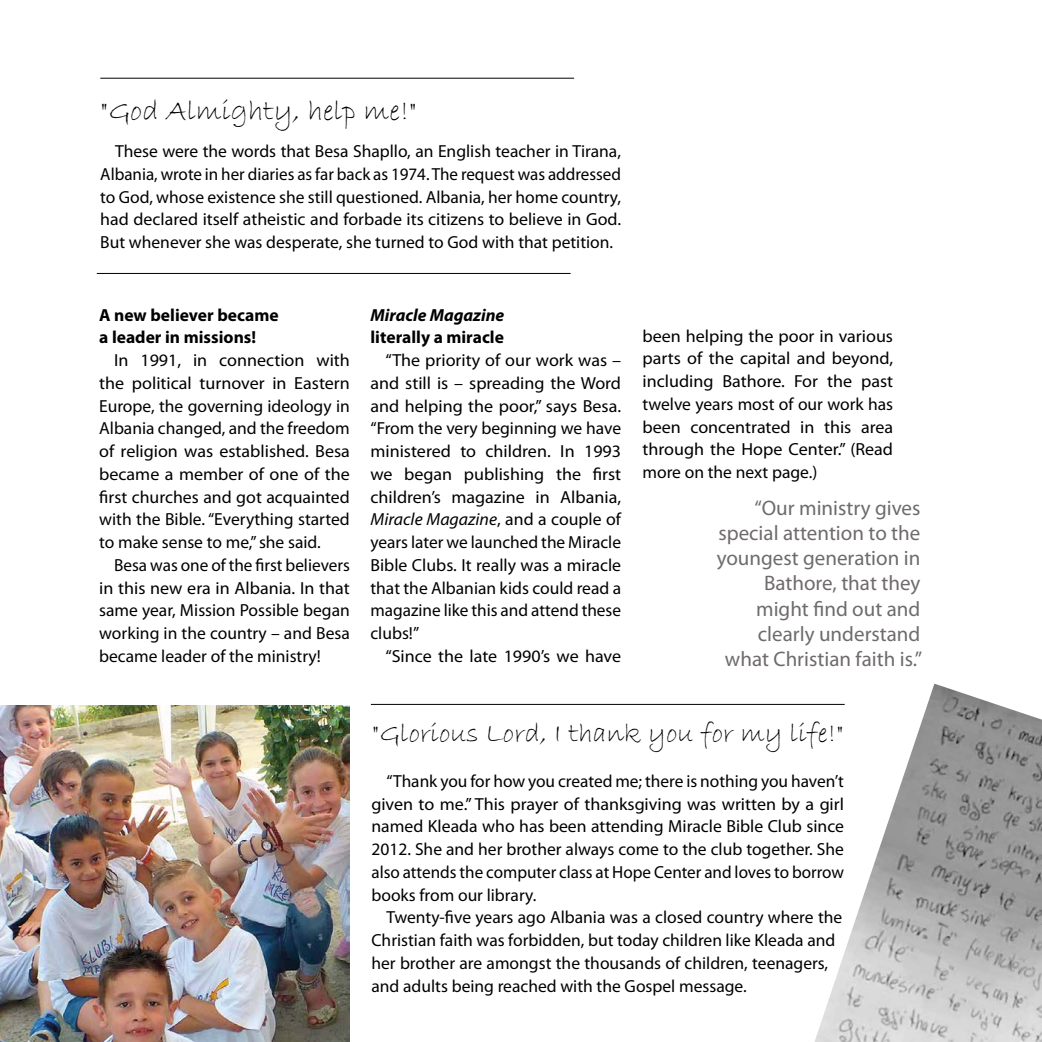
<style>
.page{position:relative;width:1042px;height:1042px;background:#fff}
.page>*{position:absolute;margin:0;border:0;box-sizing:border-box;transform-origin:0 0}
.t1{font:29.75px "Bradley Hand ITC";color:#000}
.t2{font:28px "Bradley Hand ITC";color:#000}
.t3{font:21px/25.2px "Myriad Pro";color:#6f6b6c;text-align:right}
.t4{font:17.5px/22.8px "Myriad Pro";color:#000;text-align:justify}
.t5{font:700 17.5px/22.8px "Myriad Pro";color:#000}
.t6{font:italic 700 17.5px "Myriad Pro";color:#000}
.s1{font-style:italic}
</style>
<div class="page">
<img style="left:814px;top:683px;width:228px;height:359px">
<img style="left:0;top:706px;width:350px;height:336px">
<hr style="left:100px;top:78px;width:474px;height:1px;background:#000">
<hr style="left:97px;top:273px;width:473px;height:1px;background:#000">
<hr style="left:371px;top:704px;width:473px;height:1px;background:#000">
<h1 class="t1" style="left:100px;top:92px;width:318px">"God Almighty, help me!"</h1>
<p class="t4" style="left:100px;top:140px;width:522px;text-indent:15px">These were the words that Besa Shapllo, an English teacher in Tirana, Albania, wrote in her diaries as far back as 1974. The request was addressed to God, whose existence she still questioned. Albania, her home country, had declared itself atheistic and forbade its citizens to believe in God.<br>But whenever she was desperate, she turned to God with that petition.</p>
<p class="t5" style="left:99px;top:303px;width:181px">A new believer became a leader in missions!</p>
<p class="t4" style="left:99px;top:348px;width:252px;text-indent:15px">In 1991, in connection with the political turnover in Eastern Europe, the governing ideology in Albania changed, and the freedom of religion was established. Besa became a member of one of the first churches and got acquainted with the Bible. “Everything started to make sense to me,” she said.</p>
<p class="t4" style="left:99px;top:553px;width:252px;text-indent:15px">Besa was one of the first believers in this new era in Albania. In that same year, Mission Possible began working in the country – and Besa became leader of the ministry!</p>
<p class="t6" style="left:370px;top:303px;width:135px">Miracle Magazine</p>
<p class="t5" style="left:370px;top:325px;width:135px">literally a miracle</p>
<p class="t4" style="left:370px;top:348px;width:252px;text-indent:15px">“The priority of our work was – and still is – spreading the Word and helping the poor,” says Besa. “From the very beginning we have ministered to children. In 1993 we began publishing the first children’s magazine in Albania, <span class="s1">Miracle Magazine</span>, and a couple of years later we launched the Miracle Bible Clubs. It really was a miracle that the Albanian kids could read a magazine like this and attend these clubs!”</p>
<p class="t4" style="left:385px;top:644px;width:237px">“Since the late 1990’s we have</p>
<p class="t4" style="left:642px;top:324px;width:252px">been helping the poor in various parts of the capital and beyond, including Bathore. For the past twelve years most of our work has been concentrated in this area through the Hope Center.” (Read more on the next page.)</p>
<p class="t3" style="left:717px;top:495px;width:207px">“Our ministry gives special attention to the youngest generation in<br>Bathore, that they might find out and clearly understand what Christian faith is.”</p>
<h2 class="t2" style="left:372px;top:715px;width:474px">"Glorious Lord, I thank you for my life!"</h2>
<p class="t4" style="left:371px;top:769px;width:474px;text-indent:15px">“Thank you for how you created me; there is nothing you haven’t given to me.” This prayer of thanksgiving was written by a girl named Kleada who has been attending Miracle Bible Club since 2012. She and her brother always come to the club together. She also attends the computer class at Hope Center and loves to borrow books from our library.</p>
<p class="t4" style="left:371px;top:906px;width:472px;text-align:left;text-indent:15px">Twenty-five years ago Albania was a closed country where the Christian faith was forbidden, but today children like Kleada and her brother are amongst the thousands of children, teenagers, and adults being reached with the Gospel message.</p>
</div>
